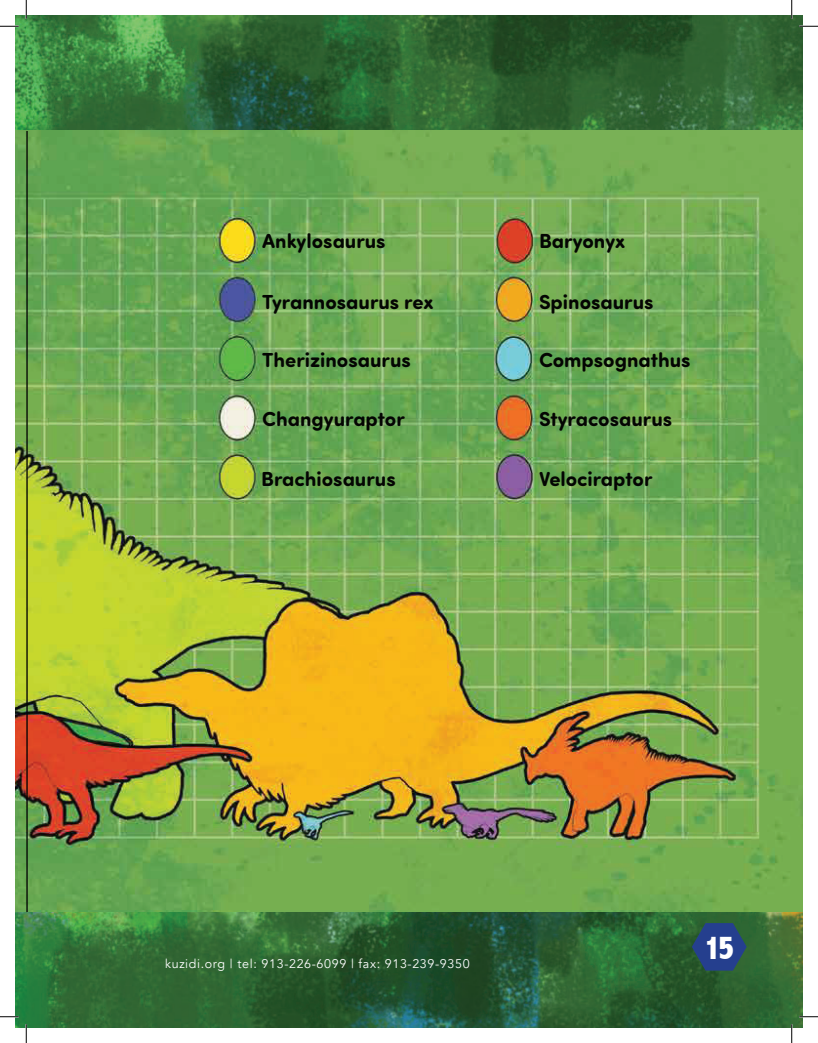
<style>
.page{position:relative;width:818px;height:1043px;background:#fff}
.page>*{position:absolute;margin:0;border:0;box-sizing:border-box;transform-origin:0 0}
.t1{font:800 condensed 33.75px "Abadi";color:#fff}
.t2{font:700 20.38px "Sofia Pro Soft";color:#040503}
.t3{font:12.5px "Avenir";letter-spacing:.05em;color:#fff}
</style>
<div class="page">
<img style="left:15px;top:15px;width:787px;height:1012px">
<svg style="left:691px;top:923px;width:55px;height:47px;background:#264776"></svg>
<img style="left:15px;top:131px;width:787px;height:780px">
<hr style="left:26px;top:131px;width:2px;height:780px;background:#040503">
<svg style="left:0;top:25px;width:19px;height:2px"></svg>
<svg style="left:799px;top:25px;width:19px;height:2px"></svg>
<svg style="left:0;top:1015px;width:19px;height:2px"></svg>
<svg style="left:799px;top:1015px;width:19px;height:2px"></svg>
<svg style="left:25px;top:0;width:2px;height:19px"></svg>
<svg style="left:25px;top:1024px;width:2px;height:18px"></svg>
<svg style="left:790px;top:0;width:2px;height:19px"></svg>
<svg style="left:790px;top:1024px;width:2px;height:18px"></svg>
<p class="t2" style="left:262px;top:226px;width:125px">Ankylosaurus</p>
<p class="t2" style="left:262px;top:287px;width:173px">Tyrannosaurus rex</p>
<p class="t2" style="left:262px;top:345px;width:150px">Therizinosaurus</p>
<p class="t2" style="left:262px;top:404px;width:144px">Changyuraptor</p>
<p class="t2" style="left:261px;top:463px;width:136px">Brachiosaurus</p>
<p class="t2" style="left:539px;top:226px;width:88px">Baryonyx</p>
<p class="t2" style="left:539px;top:287px;width:116px">Spinosaurus</p>
<p class="t2" style="left:539px;top:345px;width:153px">Compsognathus</p>
<p class="t2" style="left:539px;top:404px;width:135px">Styracosaurus</p>
<p class="t2" style="left:539px;top:463px;width:115px">Velociraptor</p>
<p class="t3" style="left:165px;top:956px;width:306px">kuzidi.org | tel: 913-226-6099 | fax: 913-239-9350</p>
<h1 class="t1" style="left:703px;top:928px;width:33px">15</h1>
</div>
